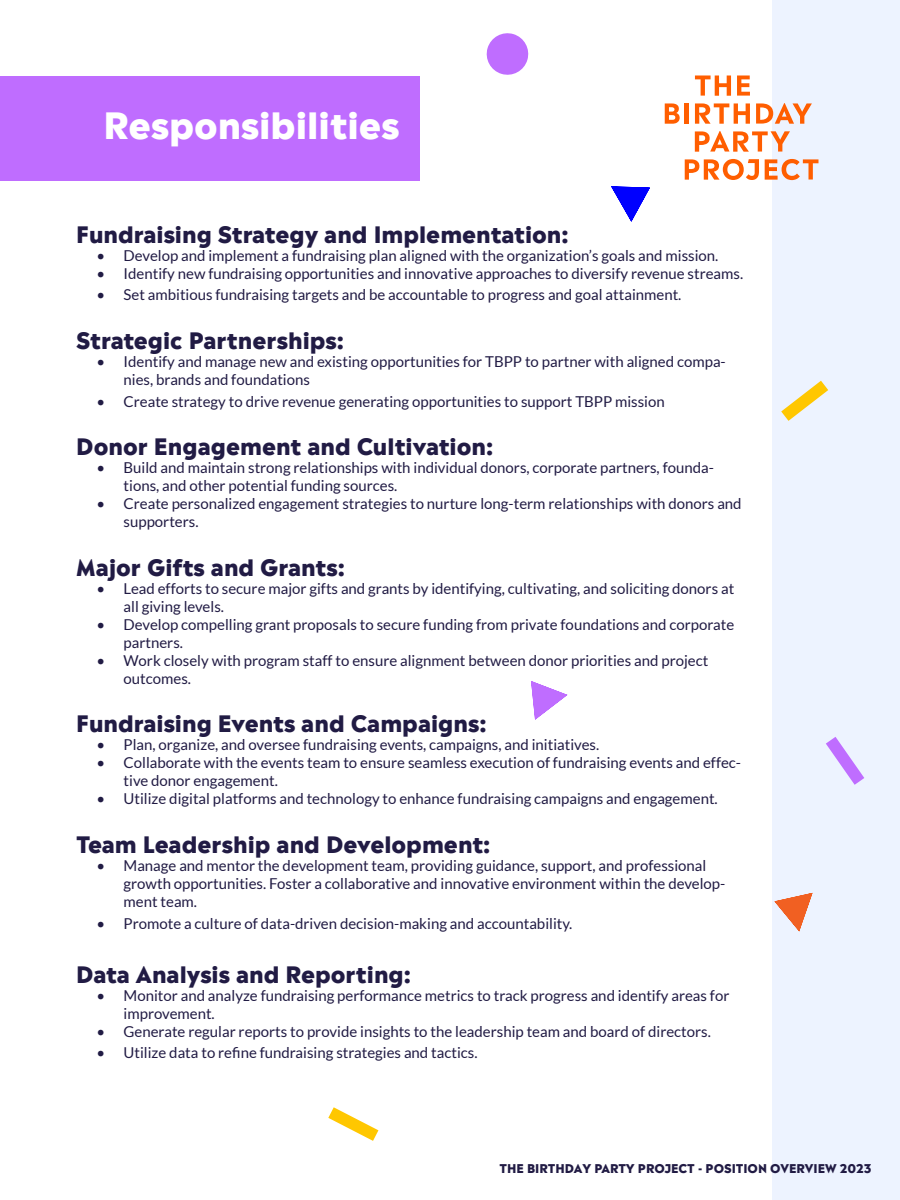
<style>
.page{position:relative;width:900px;height:1200px;background:#edf3ff}
.page>*{position:absolute;margin:0;border:0;box-sizing:border-box;transform-origin:0 0}
.t1{font:800 36px "Madera W01";color:#fff}
.t2{font:800 22.5px "Madera W01";color:#211b44}
.t3{font:15px/18px "Lato";color:#211b44}
.t4{font:800 12px "Madera W01";color:#211b44}
</style>
<div class="page">
<div style="left:0;top:0;width:772px;height:1200px;background:#fff"></div>
<svg style="left:695px;top:75px;width:36px;height:21px"></svg>
<svg style="left:737px;top:75px;width:13px;height:21px"></svg>
<svg style="left:665px;top:103px;width:15px;height:21px"></svg>
<hr style="left:685px;top:103px;width:4px;height:21px;background:#ff5e00">
<svg style="left:695px;top:103px;width:55px;height:21px"></svg>
<svg style="left:756px;top:103px;width:56px;height:21px"></svg>
<svg style="left:695px;top:131px;width:95px;height:21px"></svg>
<svg style="left:685px;top:159px;width:74px;height:21px"></svg>
<svg style="left:765px;top:159px;width:53px;height:21px"></svg>
<div style="left:0;top:76px;width:420px;height:105px;background:#bf6dff"></div>
<svg style="left:774px;top:893px;width:39px;height:38px"></svg>
<svg style="left:826px;top:737px;width:38px;height:48px"></svg>
<svg style="left:611px;top:186px;width:39px;height:36px"></svg>
<svg style="left:781px;top:381px;width:47px;height:40px"></svg>
<svg style="left:328px;top:1107px;width:50px;height:34px"></svg>
<svg style="left:531px;top:681px;width:36px;height:39px"></svg>
<svg style="left:486px;top:33px;width:43px;height:42px"></svg>
<p class="t1" style="left:104px;top:102px;width:297px">Responsibilities</p>
<p class="t2" style="left:76px;top:219px;width:494px">Fundraising Strategy and Implementation:</p>
<p class="t3" style="left:97px;top:246px;width:623px">• Develop and implement a fundraising plan aligned with the organization’s goals and mission.</p>
<p class="t3" style="left:97px;top:264px;width:648px">• Identify new fundraising opportunities and innovative approaches to diversify revenue streams.</p>
<p class="t3" style="left:97px;top:286px;width:586px">• Set ambitious fundraising targets and be accountable to progress and goal attainment.</p>
<p class="t2" style="left:76px;top:325px;width:269px">Strategic Partnerships:</p>
<p class="t3" style="left:124px;top:352px;width:604px;text-indent:-27px">• Identify and manage new and existing opportunities for TBPP to partner with aligned compa&shy;nies, brands and foundations</p>
<p class="t3" style="left:97px;top:392px;width:570px">• Create strategy to drive revenue generating opportunities to support TBPP mission</p>
<p class="t2" style="left:76px;top:432px;width:419px">Donor Engagement and Cultivation:</p>
<p class="t3" style="left:124px;top:459px;width:592px;text-indent:-27px">• Build and maintain strong relationships with individual donors, corporate partners, founda&shy;tions, and other potential funding sources.</p>
<p class="t3" style="left:124px;top:495px;width:620px;text-indent:-27px">• Create personalized engagement strategies to nurture long-term relationships with donors and supporters.</p>
<p class="t2" style="left:76px;top:552px;width:270px">Major Gifts and Grants:</p>
<p class="t3" style="left:124px;top:579px;width:612px;text-indent:-27px">• Lead efforts to secure major gifts and grants by identifying, cultivating, and soliciting donors at all giving levels.</p>
<p class="t3" style="left:124px;top:615px;width:612px;text-indent:-27px">• Develop compelling grant proposals to secure funding from private foundations and corporate partners.</p>
<p class="t3" style="left:124px;top:651px;width:586px;text-indent:-27px">• Work closely with program staff to ensure alignment between donor priorities and project outcomes.</p>
<p class="t2" style="left:76px;top:709px;width:412px">Fundraising Events and Campaigns:</p>
<p class="t3" style="left:97px;top:736px;width:504px">• Plan, organize, and oversee fundraising events, campaigns, and initiatives.</p>
<p class="t3" style="left:124px;top:754px;width:619px;text-indent:-27px">• Collaborate with the events team to ensure seamless execution of fundraising events and effec&shy;tive donor engagement.</p>
<p class="t3" style="left:97px;top:790px;width:623px">• Utilize digital platforms and technology to enhance fundraising campaigns and engagement.</p>
<p class="t2" style="left:76px;top:829px;width:416px">Team Leadership and Development:</p>
<p class="t3" style="left:124px;top:856px;width:603px;text-indent:-27px">• Manage and mentor the development team, providing guidance, support, and professional growth opportunities. Foster a collaborative and innovative environment within the develop&shy;ment team.</p>
<p class="t3" style="left:97px;top:914px;width:477px">• Promote a culture of data-driven decision-making and accountability.</p>
<p class="t2" style="left:76px;top:959px;width:336px">Data Analysis and Reporting:</p>
<p class="t3" style="left:124px;top:986px;width:607px;text-indent:-27px">• Monitor and analyze fundraising performance metrics to track progress and identify areas for improvement.</p>
<p class="t3" style="left:97px;top:1022px;width:616px">• Generate regular reports to provide insights to the leadership team and board of directors.</p>
<p class="t3" style="left:97px;top:1044px;width:383px">• Utilize data to refine fundraising strategies and tactics.</p>
<p class="t4" style="left:499px;top:1161px;width:374px">THE BIRTHDAY PARTY PROJECT - POSITION OVERVIEW 2023</p>
</div>
